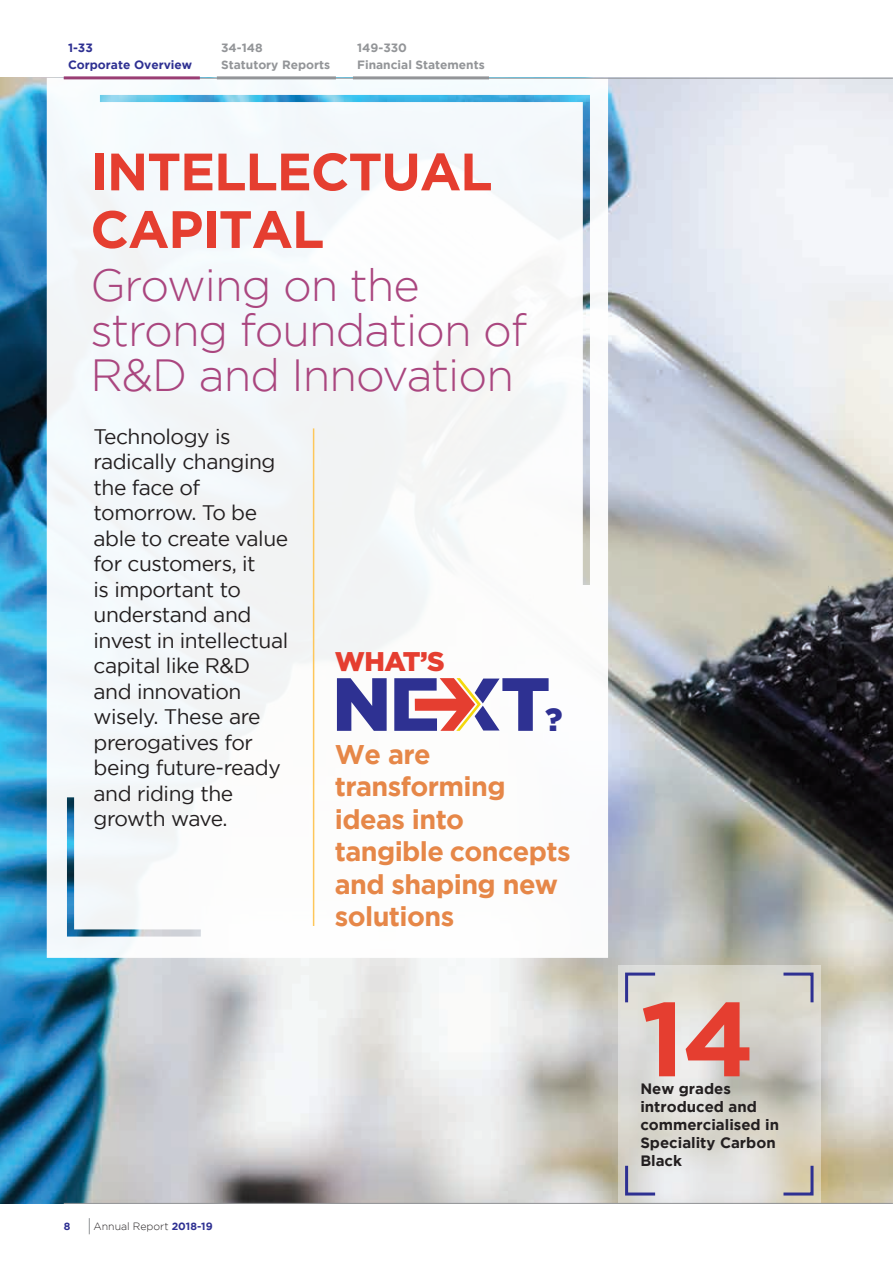
<style>
.page{position:relative;width:893px;height:1263px;background:#fff}
.page>*{position:absolute;margin:0;border:0;box-sizing:border-box;transform-origin:0 0}
.t1{font:700 105px "Gotham";color:#e53e30}
.t2{font:700 52.5px/57.6px "Gotham";letter-spacing:-.02em;color:#e53e30}
.t3{font:300 45px/45px "Gotham";letter-spacing:-.02em;color:#aa467f}
.t4{font:900 32.25px "Gotham";color:#2e3092}
.t5{font:700 27px/32.4px "Gotham";letter-spacing:-.02em;color:#e68748}
.t6{font:900 27px "Gotham";color:#e53e30}
.t7{font:21px/25.5px "Gotham";letter-spacing:-.02em;color:#231f20}
.t8{font:700 15px/18px "Gotham";color:#231f20}
.t9{font:700 12px "Gotham";color:#939598}
.t10{font:700 12px "Gotham";color:#2e3092}
.t11{font:300 10.5px "Gotham";color:#231f20}
.t12{font:700 10.5px "Gotham";color:#2e3092}
.s1{font-weight:700;color:#2e3092}
</style>
<div class="page">
<img style="left:0;top:78px;width:893px;height:1125px">
<svg style="left:618px;top:965px;width:203px;height:238px;background:#d9d8d1"></svg>
<div style="left:47px;top:78px;width:561px;height:880px;background:#f5f9fb"></div>
<svg style="left:780px;top:971px;width:35px;height:34px"></svg>
<svg style="left:780px;top:1163px;width:35px;height:34px"></svg>
<svg style="left:624px;top:971px;width:34px;height:34px"></svg>
<svg style="left:624px;top:1163px;width:34px;height:34px"></svg>
<hr style="left:313px;top:428px;width:1px;height:498px;background:#fec75a">
<svg style="left:337px;top:678px;width:212px;height:53px"></svg>
<hr style="left:64px;top:1203px;width:829px;height:1px;background:#939598">
<svg style="left:89px;top:1218px;width:1px;height:16px"></svg>
<hr style="left:64px;top:78px;width:829px;height:1px;background:#939598">
<hr style="left:217px;top:76px;width:119px;height:3px;background:#939598">
<hr style="left:64px;top:76px;width:136px;height:3px;background:#9a3e74">
<hr style="left:353px;top:76px;width:136px;height:3px;background:#939598">
<p class="t10" style="left:68px;top:41px;width:26px">1-33</p>
<p class="t9" style="left:221px;top:41px;width:43px">34-148</p>
<p class="t9" style="left:357px;top:41px;width:51px">149-330</p>
<p class="t10" style="left:68px;top:58px;width:126px">Corporate Overview</p>
<p class="t9" style="left:221px;top:58px;width:111px">Statutory Reports</p>
<p class="t9" style="left:357px;top:58px;width:129px">Financial Statements</p>
<h2 class="t2" style="left:90px;top:142px;width:404px">I ntellectual<br>Cap</h2>
<h2 class="t2" style="left:202px;top:199px;width:124px">ital</h2>
<h3 class="t3" style="left:90px;top:262px;width:438px">Growing on the strong foundation of<br>R&amp;D and Innovation</h3>
<p class="t7" style="left:94px;top:423px;width:196px">Technology is radically changing the face of tomorrow. To be able to create value for customers, it<br>is important to understand and invest in intellectual capital like R&amp;D and innovation wisely. These are prerogatives for being future-ready and riding the growth wave.</p>
<p class="t6" style="left:335px;top:646px;width:111px">What’s</p>
<h3 class="t4" style="left:545px;top:701px;width:19px">?</h3>
<p class="t5" style="left:335px;top:737px;width:237px">We are transforming ideas into tangible concepts and shaping new solutions</p>
<p class="t12" style="left:64px;top:1220px;width:8px">8</p>
<p class="t11" style="left:94px;top:1220px;width:121px">Annual Report <span class="s1">2018-19</span></p>
<h1 class="t1" style="left:640px;top:978px;width:116px">14</h1>
<p class="t8" style="left:640px;top:1079px;width:140px">New grades introduced and commercialised in<br>Speciality Carbon<br>Black</p>
</div>
